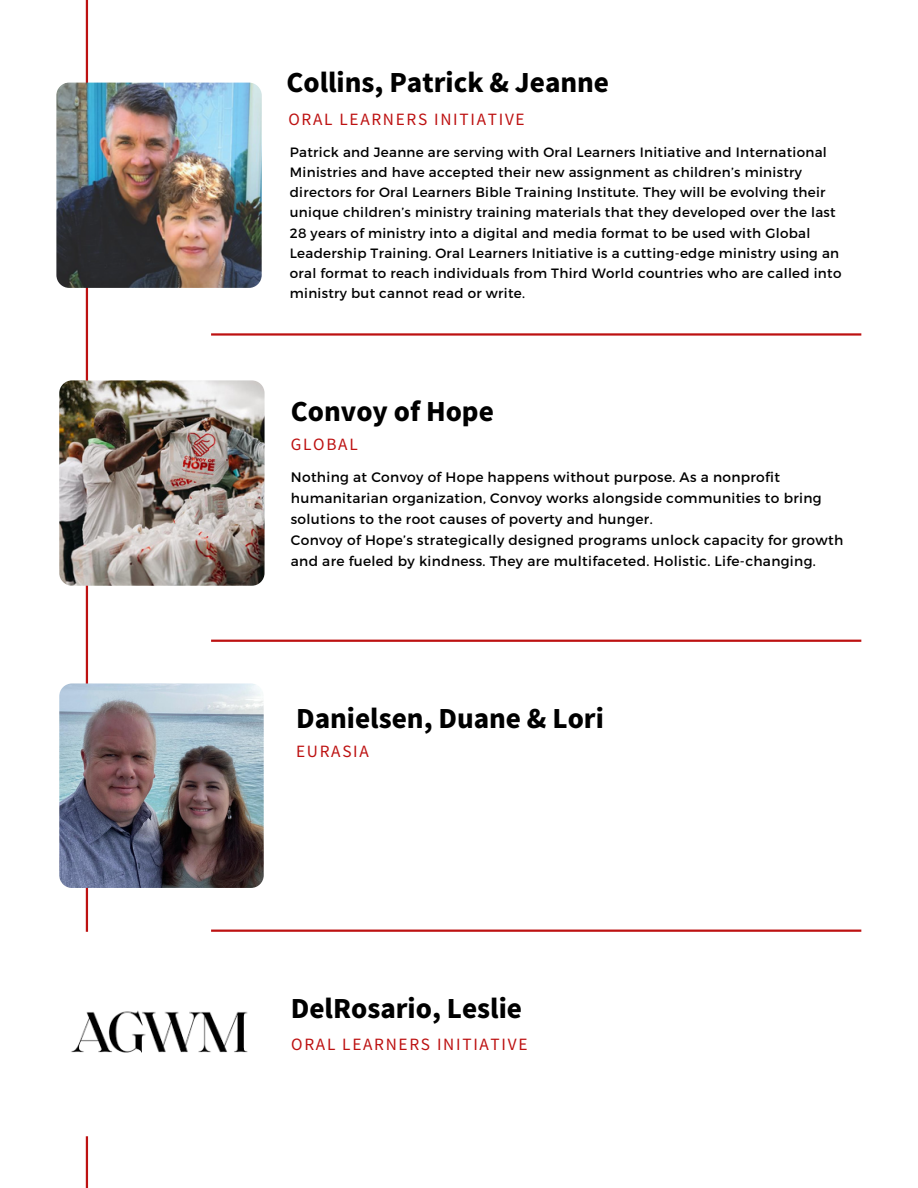
<style>
.page{position:relative;width:918px;height:1188px;background:#fff}
.page>*{position:absolute;margin:0;border:0;box-sizing:border-box;transform-origin:0 0}
.t1{font:800 25.5px "Source Han Sans JP";color:#000}
.t2{font:15.45px "Source Han Sans JP";letter-spacing:.11em;color:#bd1111}
.t3{font:13.8px/21px "Montserrat";letter-spacing:.025em;color:#000}
.t4{font:13.5px/20.2px "Montserrat";letter-spacing:.025em;color:#000}
</style>
<div class="page">
<hr style="left:86px;top:0;width:2px;height:1188px;background:#bd1111">
<hr style="left:211px;top:333px;width:650px;height:3px;background:#bd1111">
<img style="left:59px;top:380px;width:206px;height:206px;border-radius:13px">
<img style="left:56px;top:83px;width:206px;height:205px;border-radius:13px">
<img style="left:59px;top:932px;width:205px;height:204px;border-radius:13px">
<img style="left:59px;top:683px;width:205px;height:205px;border-radius:13px">
<hr style="left:211px;top:640px;width:650px;height:2px;background:#bd1111">
<hr style="left:211px;top:930px;width:650px;height:2px;background:#bd1111">
<h1 class="t1" style="left:286px;top:63px;width:324px">Collins, Patrick &amp; Jeanne</h1>
<p class="t2" style="left:288px;top:107px;width:238px">ORAL LEARNERS INITIATIVE</p>
<p class="t4" style="left:290px;top:141px;width:553px">Patrick and Jeanne are serving with Oral Learners Initiative and International Ministries and have accepted their new assignment as children’s ministry directors for Oral Learners Bible Training Institute. They will be evolving their unique children’s ministry training materials that they developed over the last 28 years of ministry into a digital and media format to be used with Global Leadership Training. Oral Learners Initiative is a cutting-edge ministry using an oral format to reach individuals from Third World countries who are called into ministry but cannot read or write.</p>
<h1 class="t1" style="left:291px;top:392px;width:205px">Convoy of Hope</h1>
<p class="t2" style="left:291px;top:432px;width:68px">GLOBAL</p>
<p class="t3" style="left:291px;top:466px;width:554px">Nothing at Convoy of Hope happens without purpose. As a nonprofit humanitarian organization, Convoy works alongside communities to bring solutions to the root causes of poverty and hunger.<br>Convoy of Hope’s strategically designed programs unlock capacity for growth and are fueled by kindness. They are multifaceted. Holistic. Life-changing.</p>
<h1 class="t1" style="left:296px;top:699px;width:309px">Danielsen, Duane &amp; Lori</h1>
<p class="t2" style="left:296px;top:739px;width:74px">EURASIA</p>
<h1 class="t1" style="left:291px;top:989px;width:233px">DelRosario, Leslie</h1>
<p class="t2" style="left:291px;top:1032px;width:238px">ORAL LEARNERS INITIATIVE</p>
</div>
